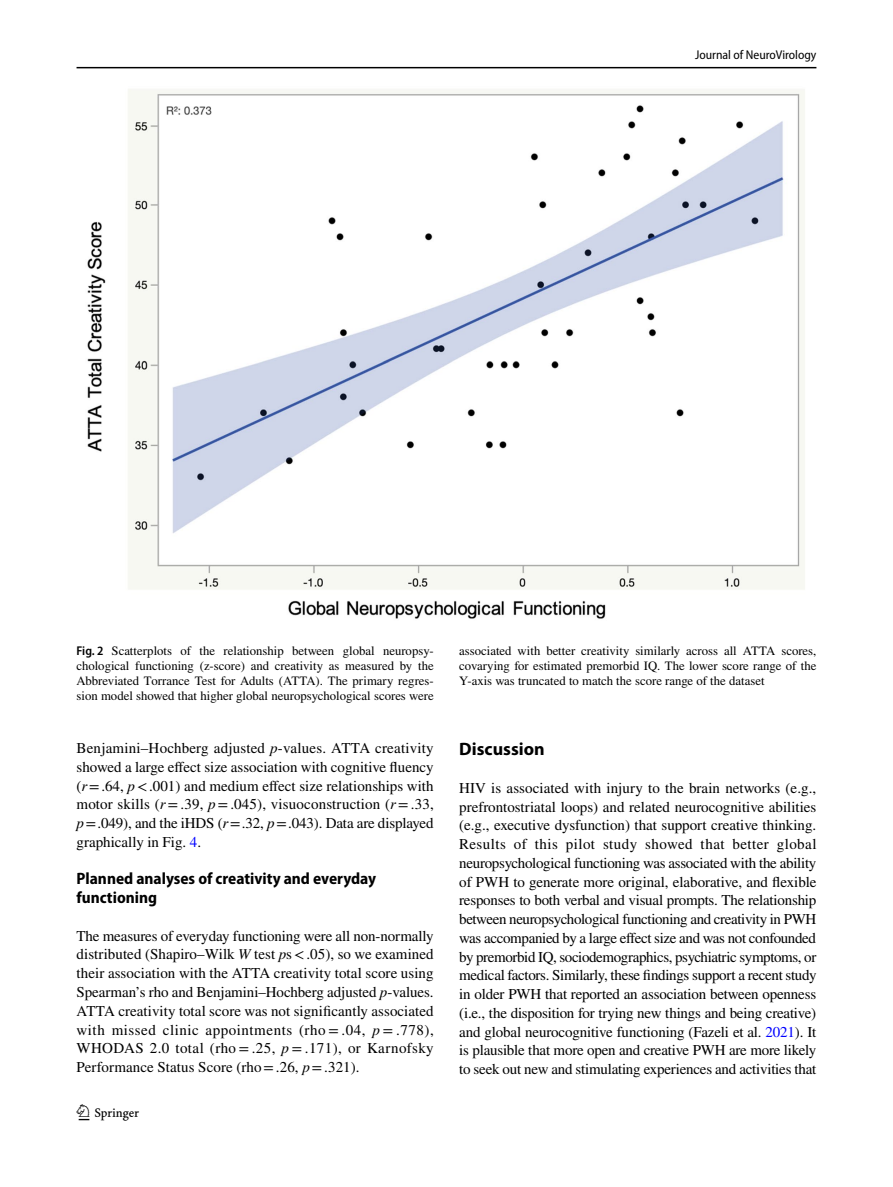
<style>
.page{position:relative;width:893px;height:1187px;background:#fff}
.page>*{position:absolute;margin:0;border:0;box-sizing:border-box;transform-origin:0 0}
.t1{font:22.5px "Springnew Regular 2";color:#000}
.t2{font:700 18px "Myriad Pro";color:#000}
.t3{font:700 semi-condensed 16.5px/18.8px "Myriad Pro";color:#000}
.t4{font:15px/18.8px "STIX";letter-spacing:-.01em;color:#000;text-align:justify}
.t5{font:12.75px/15px "STIX";color:#000;text-align:justify}
.t6{font:semi-condensed 12.75px "Myriad Pro";color:#000}
.s1{font-family:"Myriad Pro";font-weight:600;font-stretch:semi-condensed}
.s2{font-style:italic}
.s3{color:#00f}
</style>
<div class="page">
<hr style="left:77px;top:67px;width:739px;height:1px;background:#000">
<img style="left:87px;top:89px;width:718px;height:530px">
<p class="t6" style="left:695px;top:48px;width:123px">Journal of NeuroVirology</p>
<p class="t5" style="left:77px;top:644px;width:359px"><span class="s1">Fig. 2</span> Scatterplots of the relationship between global neuropsy&shy;chological functioning (z-score) and creativity as measured by the Abbreviated Torrance Test for Adults (ATTA). The primary regres&shy;sion model showed that higher global neuropsychological scores were</p>
<p class="t5" style="left:459px;top:644px;width:359px">associated with better creativity similarly across all ATTA scores, covarying for estimated premorbid IQ. The lower score range of the Y-axis was truncated to match the score range of the dataset</p>
<p class="t4" style="left:77px;top:739px;width:359px">Benjamini–Hochberg adjusted <span class="s2">p</span>-values. ATTA creativity showed a large effect size association with cognitive fluency (<span class="s2">r</span>=.64, <span class="s2">p</span>&lt;.001) and medium effect size relationships with motor skills (<span class="s2">r</span>=.39, <span class="s2">p</span>=.045), visuoconstruction (<span class="s2">r</span>=.33, <span class="s2">p</span>=.049), and the iHDS (<span class="s2">r</span>=.32, <span class="s2">p</span>=.043). Data are displayed graphically in Fig. <span class="s3">4</span>.</p>
<p class="t3" style="left:77px;top:869px;width:301px">Planned analyses of creativity and everyday functioning</p>
<p class="t4" style="left:77px;top:927px;width:359px">The measures of everyday functioning were all non-normally distributed (Shapiro–Wilk <span class="s2">W</span> test <span class="s2">p</span>s&lt;.05), so we examined their association with the ATTA creativity total score using Spearman’s rho and Benjamini–Hochberg adjusted <span class="s2">p</span>-values.<br>ATTA creativity total score was not significantly associated with missed clinic appointments (rho = .04, <span class="s2">p</span> = .778), WHODAS 2.0 total (rho = .25, <span class="s2">p</span> = .171), or Karnofsky Performance Status Score (rho=.26, <span class="s2">p</span>=.321).</p>
<h1 class="t1" style="left:79px;top:1104px;width:62px">1 3</h1>
<p class="t2" style="left:459px;top:737px;width:87px">Discussion</p>
<p class="t4" style="left:459px;top:779px;width:359px">HIV is associated with injury to the brain networks (e.g., prefrontostriatal loops) and related neurocognitive abilities (e.g., executive dysfunction) that support creative thinking.<br>Results of this pilot study showed that better global neuropsychological functioning was associated with the ability of PWH to generate more original, elaborative, and flexible responses to both verbal and visual prompts. The relationship between neuropsychological functioning and creativity in PWH was accompanied by a large effect size and was not confounded by premorbid IQ, sociodemographics, psychiatric symptoms, or medical factors. Similarly, these findings support a recent study in older PWH that reported an association between openness (i.e., the disposition for trying new things and being creative) and global neurocognitive functioning (Fazeli et al. <span class="s3">2021</span>). It is plausible that more open and creative PWH are more likely to seek out new and stimulating experiences and activities that</p>
</div>
